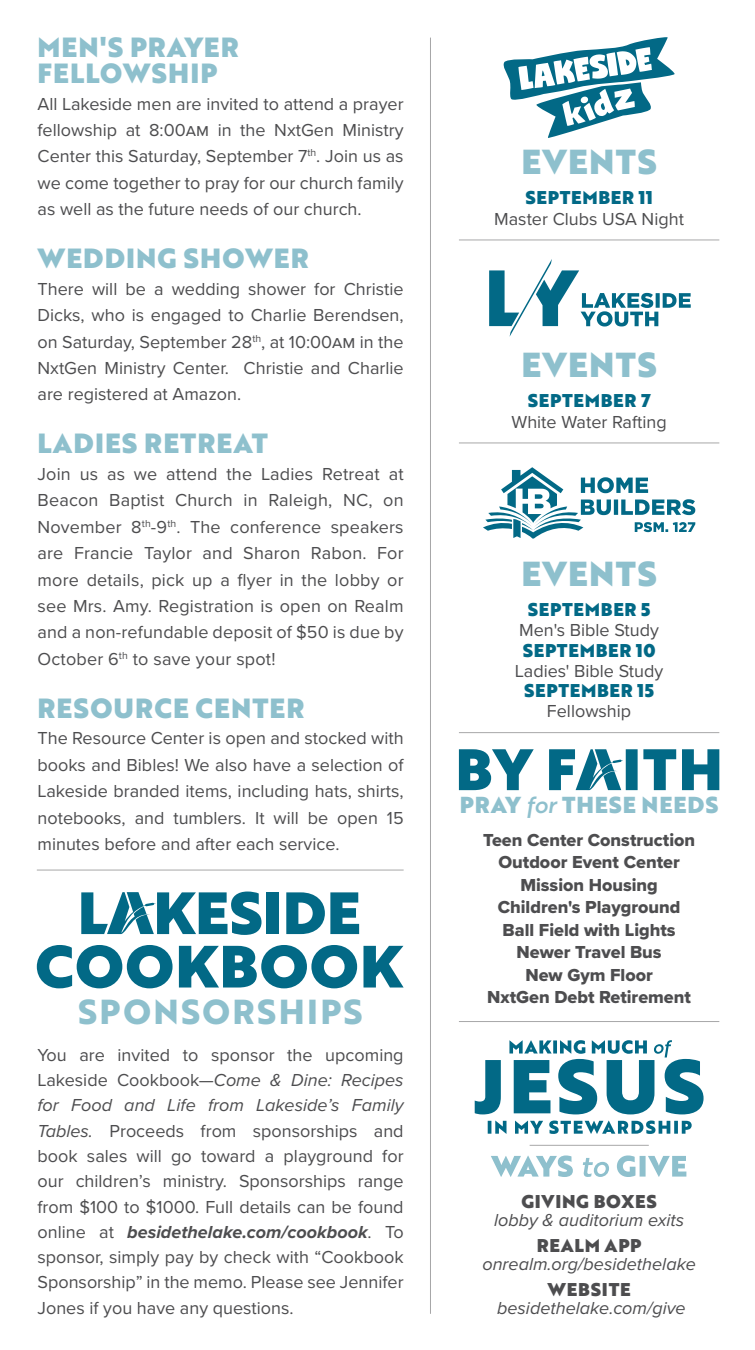
<style>
.page{position:relative;width:755px;height:1350px;background:#fff}
.page>*{position:absolute;margin:0;border:0;box-sizing:border-box;transform-origin:0 0}
.t1{font:33.75px "Brother 1816 Black";letter-spacing:.04em;color:#8ec0cd}
.t2{font:700 33.75px "Brother 1816 Extra";letter-spacing:.07em;color:#8ec0cd}
.t3{font:27px/26.3px "Brother 1816 Black";letter-spacing:.04em;color:#8ec0cd}
.t4{font:22.5px "Brother 1816 Black";letter-spacing:.04em;color:#8ec0cd}
.t5{font:18px/26.6px "Proxima Nova";color:#4d4d4f;text-align:justify}
.t6{font:18px/22.5px "Proxima Nova Extrabld";color:#4d4d4f;text-align:center}
.t7{font:italic 18px "Proxima Nova";color:#4d4d4f}
.t8{font:18px "Brother 1816 Black";letter-spacing:.04em;color:#026986}
.t9{font:18px "Brother 1816 Black";letter-spacing:.04em;color:#4d4d4f}
.s1{font-style:italic}
.s2{font-weight:700;font-style:italic}
.s3{font-family:"Brother 1816 Medium Italic"}
</style>
<div class="page">
<hr style="left:430px;top:38px;width:1px;height:1275px;background:#4d4d4f">
<svg style="left:503px;top:37px;width:172px;height:101px"></svg>
<hr style="left:459px;top:239px;width:260px;height:1px;background:#4d4d4f">
<svg style="left:489px;top:259px;width:202px;height:78px"></svg>
<hr style="left:459px;top:442px;width:260px;height:1px;background:#4d4d4f">
<svg style="left:483px;top:467px;width:212px;height:71px"></svg>
<hr style="left:459px;top:732px;width:260px;height:1px;background:#4d4d4f">
<svg style="left:81px;top:891px;width:180px;height:44px"></svg>
<div style="left:267px;top:892px;width:12px;height:42px;background:#026986"></div>
<svg style="left:286px;top:892px;width:73px;height:42px"></svg>
<svg style="left:37px;top:945px;width:367px;height:43px"></svg>
<hr style="left:459px;top:1021px;width:260px;height:1px;background:#4d4d4f">
<svg style="left:459px;top:749px;width:75px;height:41px"></svg>
<svg style="left:549px;top:749px;width:170px;height:41px"></svg>
<svg style="left:488px;top:1120px;width:204px;height:14px"></svg>
<svg style="left:491px;top:1155px;width:195px;height:22px"></svg>
<svg style="left:475px;top:1040px;width:228px;height:74px"></svg>
<hr style="left:530px;top:1144px;width:119px;height:1px;background:#4d4d4f">
<hr style="left:37px;top:869px;width:367px;height:1px;background:#4d4d4f">
<h2 class="t3" style="left:38px;top:33px;width:203px">MEN'S PRAYER<br>FELLOWSHIP</h2>
<p class="t5" style="left:38px;top:91px;width:368px">All Lakeside men are invited to attend a prayer fellowship at 8:00am in the NxtGen Ministry Center this Saturday, September 7<sup>th</sup>. Join us as we come together to pray for our church family as well as the future needs of our church.</p>
<h2 class="t3" style="left:38px;top:244px;width:273px">WEDDING SHOWER</h2>
<p class="t5" style="left:38px;top:276px;width:368px">There will be a wedding shower for Christie Dicks, who is engaged to Charlie Berendsen, on Saturday, September 28<sup>th</sup>, at 10:00am in the NxtGen Ministry Center. Christie and Charlie are registered at Amazon.</p>
<h2 class="t3" style="left:38px;top:429px;width:232px">LADIES RETREAT</h2>
<p class="t5" style="left:38px;top:461px;width:368px">Join us as we attend the Ladies Retreat at Beacon Baptist Church in Raleigh, NC, on November 8<sup>th</sup>-9<sup>th</sup>. The conference speakers are Francie Taylor and Sharon Rabon. For more details, pick up a flyer in the lobby or see Mrs. Amy. Registration is open on Realm and a non-refundable deposit of $50 is due by October 6<sup>th</sup> to save your spot!</p>
<h2 class="t3" style="left:38px;top:694px;width:268px">RESOURCE CENTER</h2>
<p class="t5" style="left:38px;top:725px;width:368px">The Resource Center is open and stocked with books and Bibles! We also have a selection of Lakeside branded items, including hats, shirts, notebooks, and tumblers. It will be open 15 minutes before and after each service.</p>
<h1 class="t2" style="left:78px;top:985px;width:286px">SPONSORSHIPS</h1>
<p class="t5" style="left:38px;top:1042px;width:368px;line-height:25.2px">You are invited to sponsor the upcoming Lakeside Cookbook—<span class="s1">Come &amp; Dine: Recipes for Food and Life from Lakeside’s Family Tables.</span> Proceeds from sponsorships and book sales will go toward a playground for our children’s ministry. Sponsorships range from $100 to $1000. Full details can be found online at <span class="s2">besidethelake.com/cookbook</span>. To sponsor, simply pay by check with “Cookbook Sponsorship” in the memo. Please see Jennifer Jones if you have any questions.</p>
<h1 class="t1" style="left:521px;top:136px;width:137px">EVENTS</h1>
<p class="t8" style="left:525px;top:184px;width:129px">SEPTEMBER 11</p>
<p class="t5" style="left:494px;top:206px;width:191px">Master Clubs USA Night</p>
<h1 class="t1" style="left:521px;top:339px;width:137px">EVENTS</h1>
<p class="t8" style="left:528px;top:387px;width:124px">SEPTEMBER 7</p>
<p class="t5" style="left:511px;top:409px;width:157px">White Water Rafting</p>
<h1 class="t1" style="left:521px;top:547px;width:137px">EVENTS</h1>
<p class="t8" style="left:528px;top:595px;width:124px">SEPTEMBER 5</p>
<p class="t5" style="left:519px;top:617px;width:141px">Men's Bible Study</p>
<p class="t8" style="left:523px;top:636px;width:134px">SEPTEMBER 10</p>
<p class="t5" style="left:515px;top:658px;width:150px">Ladies' Bible Study</p>
<p class="t8" style="left:524px;top:676px;width:131px">SEPTEMBER 15</p>
<p class="t5" style="left:547px;top:698px;width:86px">Fellowship</p>
<p class="t4" style="left:460px;top:787px;width:260px">PRAY <span class="s3">for</span> THESE NEEDS</p>
<p class="t6" style="left:483px;top:828px;width:214px">Teen Center Construction<br>Outdoor Event Center<br>Mission Housing<br>Children's Playground<br>Ball Field with Lights<br>Newer Travel Bus<br>New Gym Floor<br>NxtGen Debt Retirement</p>
<p class="t9" style="left:521px;top:1187px;width:137px">GIVING BOXES</p>
<p class="t7" style="left:494px;top:1208px;width:192px">lobby &amp; auditorium exits</p>
<p class="t9" style="left:537px;top:1231px;width:106px">REALM APP</p>
<p class="t7" style="left:482px;top:1252px;width:215px">onrealm.org/besidethelake</p>
<p class="t9" style="left:548px;top:1275px;width:85px">WEBSITE</p>
<p class="t7" style="left:497px;top:1297px;width:190px">besidethelake.com/give</p>
</div>
